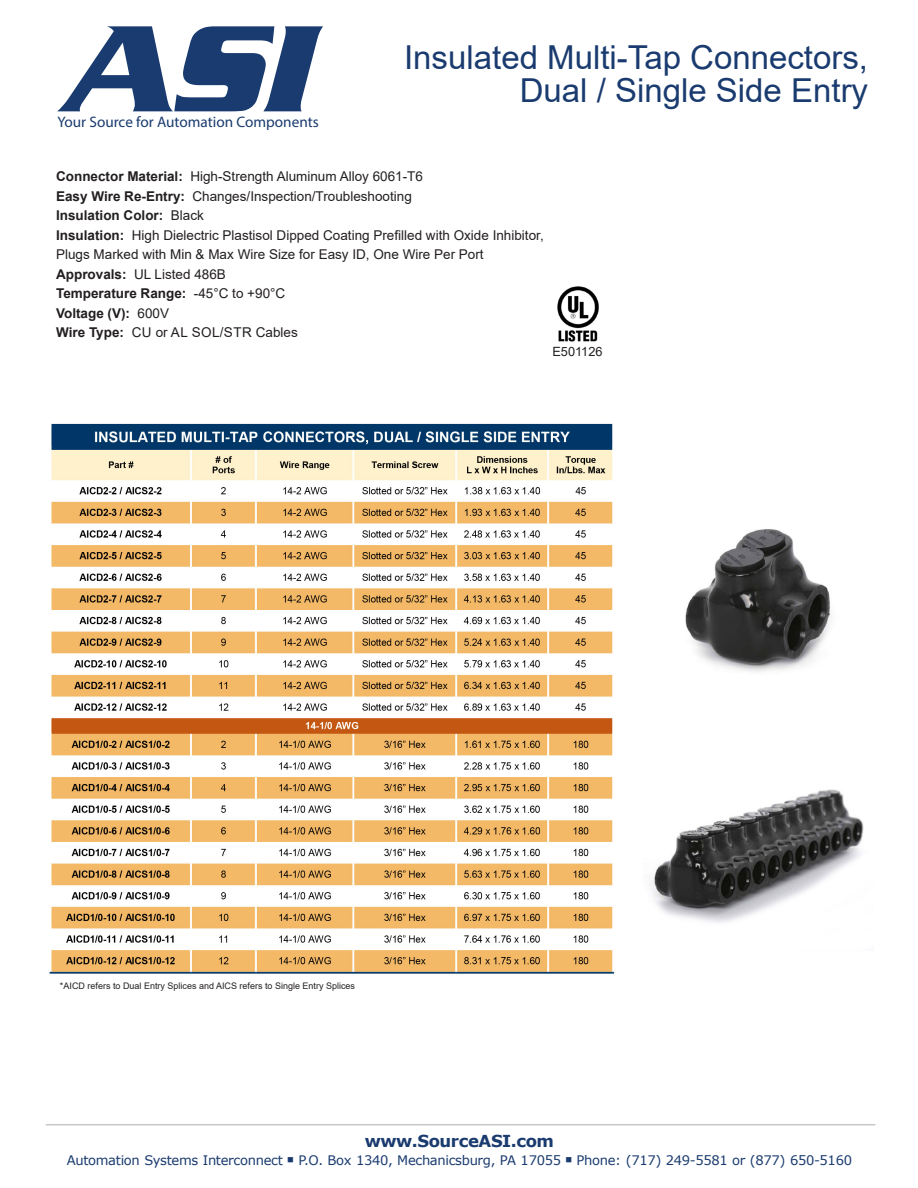
<style>
.page{position:relative;width:918px;height:1188px;background:#fff}
.page>*{position:absolute;margin:0;border:0;box-sizing:border-box;transform-origin:0 0}
.t1{font:33px/33px "Arial";color:#1a3b6f;text-align:right}
.t2{font:700 16.5px "Verdana";letter-spacing:-.025em;color:#1a3b6f}
.t3{font:15.3px "Myriad Pro";color:#1a3b6f}
.t4{font:13.5px "Arial";color:#231f20}
.t5{font:700 13.5px "Arial";color:#231f20}
.t6{font:13.2px "Verdana";letter-spacing:-.025em;color:#1a3b6f}
.t7{font:12.75px "Arial";color:#231f20}
.t8{font:9px "Arial";color:#231f20}
.s1{font-weight:700}
.s2{font-weight:400}
</style>
<div class="page">
<svg style="left:57px;top:26px;width:266px;height:85px"></svg>
<hr style="left:46px;top:1124px;width:829px;height:1px;background:#c7c8ca">
<img style="left:49px;top:423px;width:566px;height:551px">
<img style="left:685px;top:529px;width:146px;height:143px">
<img style="left:651px;top:789px;width:213px;height:134px">
<img style="left:557px;top:286px;width:42px;height:56px">
<p class="t3" style="left:57px;top:112px;width:263px">Your Source for Automation Components</p>
<h1 class="t1" style="left:404px;top:41px;width:466px">Insulated Multi-Tap Connectors,<br>Dual / Single Side Entry</h1>
<p class="t4" style="left:56px;top:167px;width:368px"><span class="s1">Connector Material:</span> High-Strength Aluminum Alloy 6061-T6</p>
<p class="t4" style="left:56px;top:187px;width:357px"><span class="s1">Easy Wire Re-Entry:</span> Changes/Inspection/Troubleshooting</p>
<p class="t5" style="left:56px;top:206px;width:149px">Insulation Color: <span class="s2">Black</span></p>
<p class="t4" style="left:56px;top:226px;width:489px"><span class="s1">Insulation:</span> High Dielectric Plastisol Dipped Coating Prefilled with Oxide Inhibitor,</p>
<p class="t4" style="left:56px;top:245px;width:429px">Plugs Marked with Min &amp; Max Wire Size for Easy ID, One Wire Per Port</p>
<p class="t4" style="left:56px;top:265px;width:171px"><span class="s1">Approvals:</span> UL Listed 486B</p>
<p class="t5" style="left:56px;top:284px;width:231px">Temperature Range: <span class="s2">-45°C to +90°C</span></p>
<p class="t5" style="left:56px;top:303px;width:115px">Voltage (V): <span class="s2">600V</span></p>
<p class="t4" style="left:56px;top:323px;width:243px"><span class="s1">Wire Type:</span> CU or AL SOL/STR Cables</p>
<p class="t7" style="left:552px;top:342px;width:52px">E501126</p>
<p class="t8" style="left:60px;top:979px;width:297px">*AICD refers to Dual Entry Splices and AICS refers to Single Entry Splices</p>
<p class="t2" style="left:365px;top:1129px;width:191px">www.SourceASI.com</p>
<p class="t6" style="left:67px;top:1151px;width:787px">Automation Systems Interconnect ■ P.O. Box 1340, Mechanicsburg, PA 17055 ■ Phone: (717) 249-5581 or (877) 650-5160</p>
</div>
